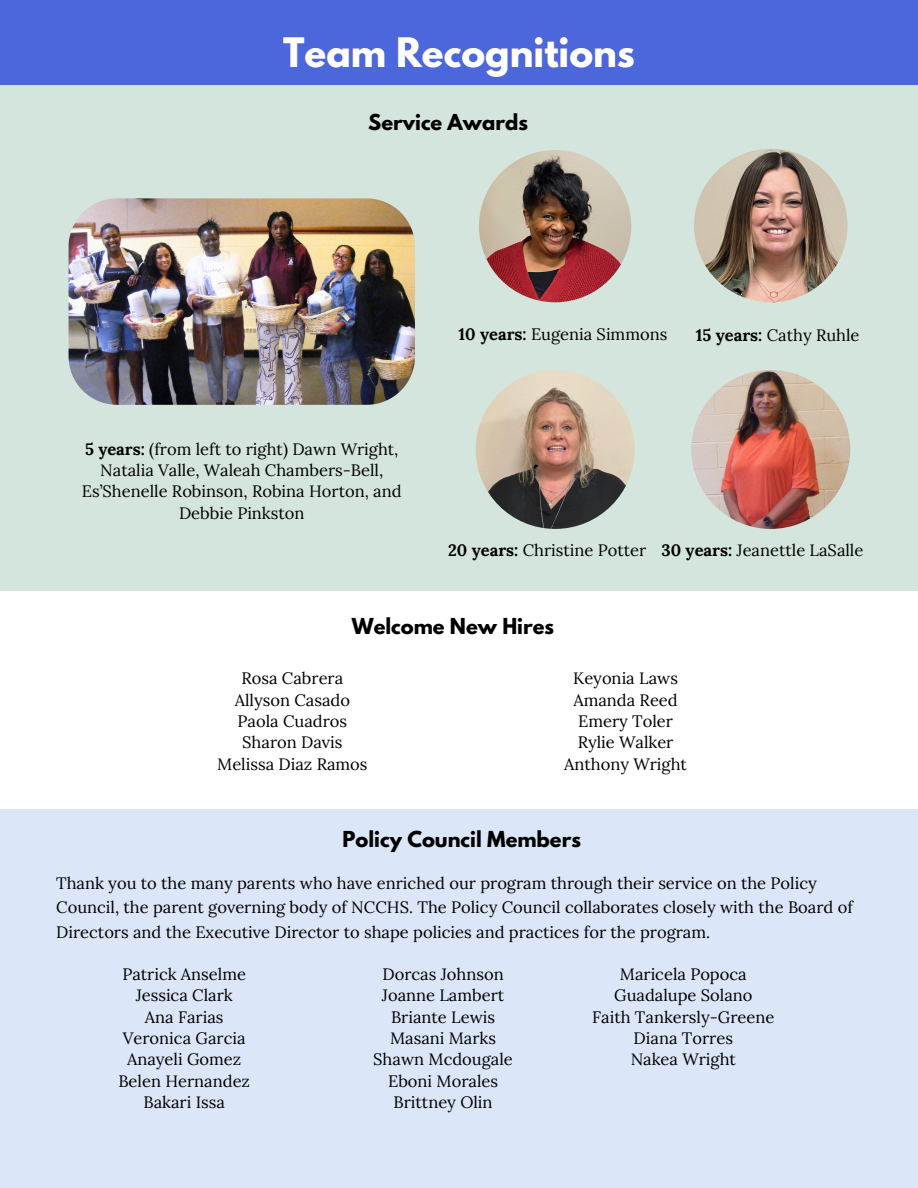
<style>
.page{position:relative;width:918px;height:1188px;background:#fff}
.page>*{position:absolute;margin:0;border:0;box-sizing:border-box;transform-origin:0 0}
.t1{font:700 36px "League Spartan";color:#fff}
.t2{font:700 19.5px "League Spartan";color:#000}
.t3{font:16.5px/21.3px "Lora";color:#000}
.s1{font-weight:700}
</style>
<div class="page">
<div style="left:0;top:0;width:918px;height:92px;background:#4c66db"></div>
<div style="left:0;top:86px;width:918px;height:505px;background:#d4e5dd"></div>
<div style="left:0;top:809px;width:918px;height:379px;background:#dbe6f8"></div>
<img style="left:476px;top:370px;width:159px;height:159px;border-radius:50%">
<img style="left:691px;top:370px;width:159px;height:159px;border-radius:50%">
<img style="left:479px;top:150px;width:152px;height:152px;border-radius:50%">
<img style="left:694px;top:149px;width:154px;height:153px;border-radius:50%">
<img style="left:69px;top:198px;width:346px;height:207px">
<p class="t1" style="left:283px;top:35px;width:353px">Team Recognitions</p>
<p class="t2" style="left:368px;top:113px;width:161px">Service Awards</p>
<p class="t3" style="left:82px;top:438px;width:321px;text-align:center"><span class="s1">5 years:</span> (from left to right) Dawn Wright, Natalia Valle, Waleah Chambers-Bell, Es’Shenelle Robinson, Robina Horton, and Debbie Pinkston</p>
<p class="t3" style="left:459px;top:323px;width:210px"><span class="s1">10 years:</span> Eugenia Simmons</p>
<p class="t3" style="left:696px;top:325px;width:165px"><span class="s1">15 years:</span> Cathy Ruhle</p>
<p class="t3" style="left:448px;top:540px;width:200px"><span class="s1">20 years:</span> Christine Potter</p>
<p class="t3" style="left:662px;top:540px;width:203px"><span class="s1">30 years:</span> Jeanettle LaSalle</p>
<p class="t2" style="left:352px;top:617px;width:204px">Welcome New Hires</p>
<p class="t3" style="left:241px;top:668px;width:103px">Rosa Cabrera</p>
<p class="t3" style="left:235px;top:689px;width:117px">Allyson Casado</p>
<p class="t3" style="left:238px;top:710px;width:111px">Paola Cuadros</p>
<p class="t3" style="left:242px;top:732px;width:102px">Sharon Davis</p>
<p class="t3" style="left:217px;top:753px;width:152px">Melissa Diaz Ramos</p>
<p class="t3" style="left:573px;top:668px;width:106px">Keyonia Laws</p>
<p class="t3" style="left:573px;top:689px;width:106px">Amanda Reed</p>
<p class="t3" style="left:578px;top:710px;width:96px">Emery Toler</p>
<p class="t3" style="left:578px;top:732px;width:97px">Rylie Walker</p>
<p class="t3" style="left:564px;top:753px;width:124px">Anthony Wright</p>
<p class="t2" style="left:343px;top:829px;width:240px">Policy Council Members</p>
<p class="t3" style="left:56px;top:870px;width:798px;line-height:24.8px">Thank you to the many parents who have enriched our program through their service on the Policy<br>Council, the parent governing body of NCCHS. The Policy Council collaborates closely with the Board of<br>Directors and the Executive Director to shape policies and practices for the program.</p>
<p class="t3" style="left:122px;top:963px;width:125px">Patrick Anselme</p>
<p class="t3" style="left:136px;top:985px;width:99px">Jessica Clark</p>
<p class="t3" style="left:145px;top:1006px;width:80px">Ana Farias</p>
<p class="t3" style="left:123px;top:1027px;width:124px">Veronica Garcia</p>
<p class="t3" style="left:127px;top:1049px;width:116px">Anayeli Gomez</p>
<p class="t3" style="left:118px;top:1070px;width:133px">Belen Hernandez</p>
<p class="t3" style="left:143px;top:1092px;width:83px">Bakari Issa</p>
<p class="t3" style="left:382px;top:963px;width:123px">Dorcas Johnson</p>
<p class="t3" style="left:382px;top:985px;width:124px">Joanne Lambert</p>
<h2 class="t3" style="left:391px;top:1006px;width:106px">Briante Lewis</h2>
<p class="t3" style="left:390px;top:1027px;width:108px">Masani Marks</p>
<p class="t3" style="left:373px;top:1049px;width:141px">Shawn Mcdougale</p>
<p class="t3" style="left:388px;top:1070px;width:111px">Eboni Morales</p>
<p class="t3" style="left:394px;top:1092px;width:100px">Brittney Olin</p>
<p class="t3" style="left:620px;top:963px;width:128px">Maricela Popoca</p>
<p class="t3" style="left:614px;top:985px;width:140px">Guadalupe Solano</p>
<p class="t3" style="left:592px;top:1006px;width:184px">Faith Tankersly-Greene</p>
<p class="t3" style="left:634px;top:1027px;width:101px">Diana Torres</p>
<p class="t3" style="left:631px;top:1049px;width:107px">Nakea Wright</p>
</div>
